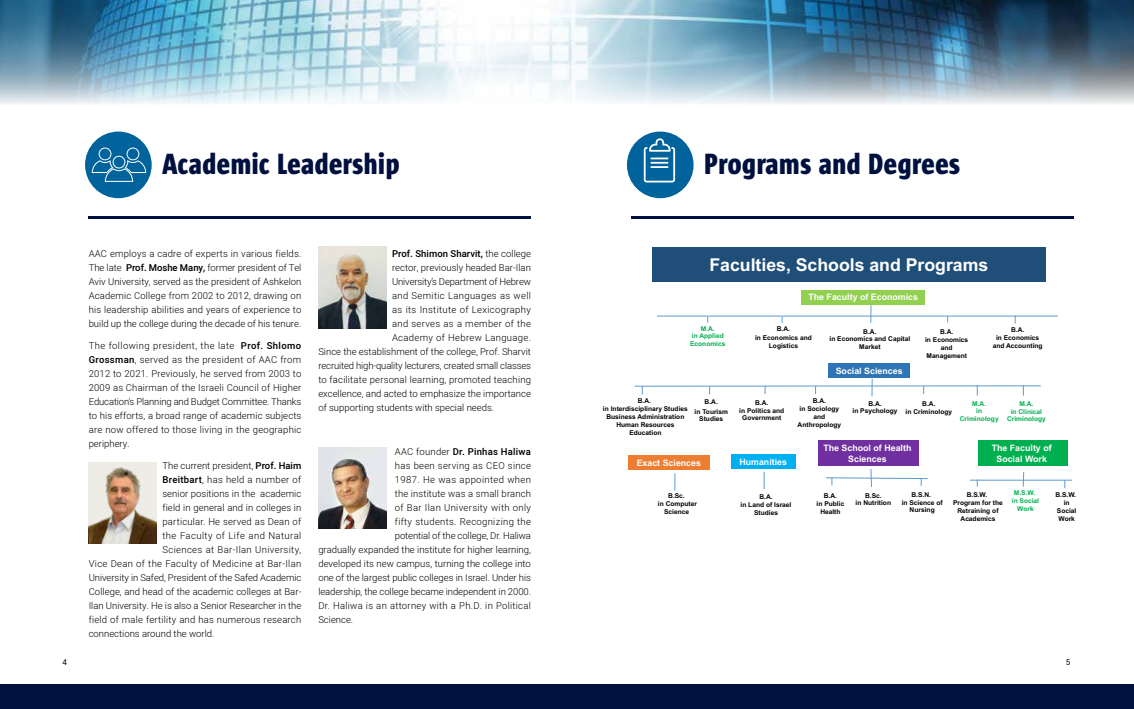
<style>
.page{position:relative;width:1134px;height:709px;background:#fff}
.page>*{position:absolute;margin:0;border:0;box-sizing:border-box;transform-origin:0 0}
.t1{font:800 30px "Sun Sans Condensed";letter-spacing:.02em;color:#00103f}
.t2{font:700 17.7px "Arial";color:#fff}
.t3{font:300 9.5px/14px "Heebo";letter-spacing:.005em;color:#000;text-align:justify}
.t4{font:300 9.5px "Heebo";letter-spacing:.03em;color:#000}
.t5{font:300 9.5px "Heebo";letter-spacing:.035em;color:#000}
.t6{font:300 9.5px "Heebo";letter-spacing:-.015em;color:#000}
.t7{font:500 9.5px "Heebo";letter-spacing:.005em;color:#000}
.t8{font:300 9.5px "Heebo";letter-spacing:.025em;color:#000}
.t9{font:300 9.5px "Heebo";letter-spacing:.045em;color:#000}
.t10{font:300 9.5px "Heebo";letter-spacing:.04em;color:#000}
.t11{font:700 8.8px/10.5px "Arial";color:#fff;text-align:center}
.t12{font:8px "Heebo";color:#000}
.t13{font:700 6.6px/7.7px "Arial";letter-spacing:.005em;color:#000;text-align:center}
.t14{font:700 6.6px/7.7px "Arial";letter-spacing:.005em;color:#00b050;text-align:center}
.s1{font-weight:500}
.s2{font-weight:300}
</style>
<div class="page">
<img style="left:0;top:0;width:1134px;height:104px">
<div style="left:0;top:684px;width:1134px;height:25px;background:#00103f"></div>
<img style="left:318px;top:247px;width:68px;height:81px">
<img style="left:318px;top:447px;width:68px;height:82px">
<img style="left:89px;top:462px;width:68px;height:82px">
<div style="left:85px;top:131px;width:67px;height:67px;background:#00639c;border-radius:50%"></div>
<hr style="left:89px;top:216px;width:442px;height:3px;background:#00103f">
<div style="left:99px;top:147px;width:12px;height:13px;border:1px solid #fff;border-radius:50%"></div>
<div style="left:127px;top:147px;width:12px;height:13px;border:1px solid #fff;border-radius:50%"></div>
<div style="left:113px;top:156px;width:12px;height:12px;border:1px solid #fff;border-radius:50%"></div>
<svg style="left:92px;top:159px;width:54px;height:23px"></svg>
<hr style="left:632px;top:216px;width:442px;height:3px;background:#00103f">
<div style="left:627px;top:131px;width:66px;height:67px;background:#00639c;border-radius:50%"></div>
<svg style="left:644px;top:138px;width:31px;height:44px"></svg>
<div style="left:653px;top:247px;width:393px;height:35px;background:#1f4e79"></div>
<div style="left:802px;top:289px;width:123px;height:15px;background:#92d050"></div>
<hr style="left:657px;top:316px;width:401px;height:1px;background:#5b9bd5">
<svg style="left:871px;top:305px;width:1px;height:18px"></svg>
<div style="left:828px;top:363px;width:82px;height:14px;background:#2e75b6"></div>
<div style="left:978px;top:440px;width:90px;height:26px;background:#00b050"></div>
<div style="left:819px;top:440px;width:100px;height:26px;background:#7030a0"></div>
<div style="left:731px;top:454px;width:65px;height:15px;background:#00b0f0"></div>
<div style="left:628px;top:455px;width:82px;height:14px;background:#ed7d31"></div>
<hr style="left:970px;top:480px;width:102px;height:1px;background:#5b9bd5">
<svg style="left:1023px;top:471px;width:1px;height:16px"></svg>
<svg style="left:826px;top:469px;width:102px;height:18px"></svg>
<svg style="left:764px;top:472px;width:1px;height:17px"></svg>
<svg style="left:675px;top:473px;width:1px;height:17px"></svg>
<svg style="left:634px;top:379px;width:407px;height:17px"></svg>
<h1 class="t1" style="left:162px;top:148px;width:239px">Academic Leadership</h1>
<h1 class="t1" style="left:704px;top:148px;width:257px">Programs and Degrees</h1>
<p class="t3" style="left:89px;top:246px;width:214px">AAC employs a cadre of experts in various fields.<br>The late <span class="s1">Prof. Moshe Many,</span> former president of Tel Aviv University, served as the president of Ashkelon Academic College from 2002 to 2012, drawing on his leadership abilities and years of experience to build up the college during the decade of his tenure.</p>
<p class="t3" style="left:89px;top:338px;width:214px">The following president, the late <span class="s1">Prof. Shlomo Grossman</span>, served as the president of AAC from 2012 to 2021. Previously, he served from 2003 to 2009 as Chairman of the Israeli Council of Higher Education’s Planning and Budget Committee. Thanks to his efforts, a broad range of academic subjects are now offered to those living in the geographic periphery.</p>
<p class="t3" style="left:162px;top:458px;width:140px">The current president, <span class="s1">Prof. Haim</span></p>
<p class="t4" style="left:162px;top:473px;width:140px"><span class="s1">Breitbart</span>, has held a number of</p>
<p class="t3" style="left:162px;top:486px;width:140px">senior positions in the academic</p>
<p class="t3" style="left:162px;top:500px;width:140px">field in general and in colleges in</p>
<p class="t3" style="left:162px;top:514px;width:140px">particular. He served as Dean of</p>
<p class="t9" style="left:162px;top:529px;width:140px">the Faculty of Life and Natural</p>
<p class="t5" style="left:162px;top:543px;width:140px">Sciences at Bar-Ilan University,</p>
<p class="t4" style="left:89px;top:557px;width:214px">Vice Dean of the Faculty of Medicine at Bar-Ilan</p>
<p class="t3" style="left:89px;top:570px;width:214px">University in Safed, President of the Safed Academic</p>
<p class="t3" style="left:89px;top:584px;width:214px">College, and head of the academic colleges at Bar-</p>
<p class="t3" style="left:89px;top:598px;width:214px">Ilan University. He is also a Senior Researcher in the</p>
<p class="t8" style="left:89px;top:613px;width:214px">field of male fertility and has numerous research</p>
<p class="t3" style="left:89px;top:626px;width:127px">connections around the world.</p>
<p class="t7" style="left:392px;top:247px;width:140px">Prof. Shimon Sharvit, <span class="s2">the college</span></p>
<p class="t3" style="left:392px;top:260px;width:140px">rector, previously headed Bar-Ilan</p>
<p class="t6" style="left:392px;top:275px;width:140px">University’s Department of Hebrew</p>
<p class="t5" style="left:392px;top:289px;width:140px">and Semitic Languages as well</p>
<p class="t5" style="left:392px;top:303px;width:140px">as its Institute of Lexicography</p>
<p class="t4" style="left:392px;top:317px;width:140px">and serves as a member of the</p>
<p class="t4" style="left:392px;top:331px;width:140px">Academy of Hebrew Language.</p>
<p class="t3" style="left:318px;top:344px;width:214px">Since the establishment of the college, Prof. Sharvit</p>
<p class="t6" style="left:318px;top:359px;width:214px">recruited high-quality lecturers, created small classes</p>
<p class="t3" style="left:318px;top:372px;width:214px">to facilitate personal learning, promoted teaching</p>
<p class="t3" style="left:318px;top:386px;width:214px">excellence, and acted to emphasize the importance</p>
<p class="t3" style="left:318px;top:400px;width:177px">of supporting students with special needs.</p>
<p class="t7" style="left:395px;top:445px;width:138px"><span class="s2">AAC founder</span> Dr. Pinhas Haliwa</p>
<p class="t4" style="left:395px;top:459px;width:138px">has been serving as CEO since</p>
<p class="t10" style="left:395px;top:473px;width:138px">1987. He was appointed when</p>
<p class="t3" style="left:395px;top:486px;width:138px">the institute was a small branch</p>
<p class="t5" style="left:395px;top:501px;width:138px">of Bar Ilan University with only</p>
<p class="t4" style="left:395px;top:515px;width:138px">fifty students. Recognizing the</p>
<p class="t3" style="left:395px;top:528px;width:138px">potential of the college, Dr. Haliwa</p>
<p class="t3" style="left:318px;top:542px;width:214px">gradually expanded the institute for higher learning,</p>
<p class="t3" style="left:318px;top:556px;width:214px">developed its new campus, turning the college into</p>
<p class="t3" style="left:318px;top:570px;width:214px">one of the largest public colleges in Israel. Under his</p>
<p class="t3" style="left:318px;top:584px;width:214px">leadership, the college became independent in 2000.</p>
<p class="t4" style="left:318px;top:599px;width:214px">Dr. Haliwa is an attorney with a Ph.D. in Political</p>
<p class="t3" style="left:318px;top:612px;width:36px">Science.</p>
<h2 class="t2" style="left:709px;top:253px;width:280px">Faculties, Schools and Programs</h2>
<p class="t11" style="left:808px;top:292px;width:111px">The Faculty of Economics</p>
<p class="t14" style="left:690px;top:324px;width:37px">M.A.<br>in Applied<br>Economics</p>
<p class="t13" style="left:755px;top:324px;width:58px;line-height:9.3px">B.A.<br>in Economics and</p>
<p class="t13" style="left:769px;top:342px;width:31px">Logistics</p>
<p class="t13" style="left:829px;top:327px;width:82px">B.A.<br>in Economics and Capital<br>Market</p>
<p class="t13" style="left:925px;top:328px;width:45px">B.A.<br>in Economics and</p>
<p class="t13" style="left:926px;top:352px;width:42px">Management</p>
<p class="t13" style="left:993px;top:326px;width:52px">B.A.<br>in Economics and Accounting</p>
<p class="t11" style="left:836px;top:365px;width:68px">Social Sciences</p>
<p class="t13" style="left:603px;top:397px;width:86px">B.A.<br>in Interdisciplinary Studies<br>Business Administration<br>Human Resources<br>Education</p>
<p class="t13" style="left:694px;top:397px;width:35px;line-height:9.3px">B.A.<br>in Tourism</p>
<p class="t13" style="left:699px;top:415px;width:26px">Studies</p>
<p class="t13" style="left:739px;top:398px;width:47px">B.A.<br>in Politics and<br>Government</p>
<p class="t13" style="left:798px;top:397px;width:45px">B.A.<br>in Sociology and<br>Anthropology</p>
<p class="t14" style="left:1007px;top:400px;width:40px">M.A.<br>in Clinical<br>Criminology</p>
<p class="t13" style="left:852px;top:399px;width:47px">B.A.<br>in Psychology</p>
<p class="t14" style="left:960px;top:399px;width:40px">M.A.<br>in<br>Criminology</p>
<p class="t13" style="left:906px;top:400px;width:48px">B.A.<br>in Criminology</p>
<p class="t11" style="left:637px;top:457px;width:66px">Exact Sciences</p>
<p class="t13" style="left:658px;top:492px;width:41px">B.Sc.<br>in Computer<br>Science</p>
<p class="t11" style="left:739px;top:457px;width:49px">Humanities</p>
<p class="t13" style="left:740px;top:493px;width:52px">B.A.<br>in Land of Israel<br>Studies</p>
<p class="t11" style="left:823px;top:443px;width:90px">The School of Health<br>Sciences</p>
<p class="t13" style="left:902px;top:490px;width:42px">B.S.N.<br>in Science of<br>Nursing</p>
<p class="t13" style="left:856px;top:491px;width:37px">B.Sc.<br>in Nutrition</p>
<p class="t13" style="left:816px;top:492px;width:29px">B.A.<br>in Public<br>Health</p>
<p class="t11" style="left:992px;top:443px;width:61px">The Faculty of<br>Social Work</p>
<p class="t13" style="left:953px;top:491px;width:51px">B.S.W.<br>Program for the<br>Retraining of</p>
<p class="t13" style="left:960px;top:515px;width:36px">Academics</p>
<p class="t14" style="left:1012px;top:489px;width:29px">M.S.W. in Social<br>Work</p>
<p class="t13" style="left:1055px;top:491px;width:23px">B.S.W. in<br>Social</p>
<p class="t13" style="left:1058px;top:515px;width:18px">Work</p>
<p class="t12" style="left:62px;top:656px;width:6px">4</p>
<p class="t12" style="left:1066px;top:656px;width:6px">5</p>
</div>
